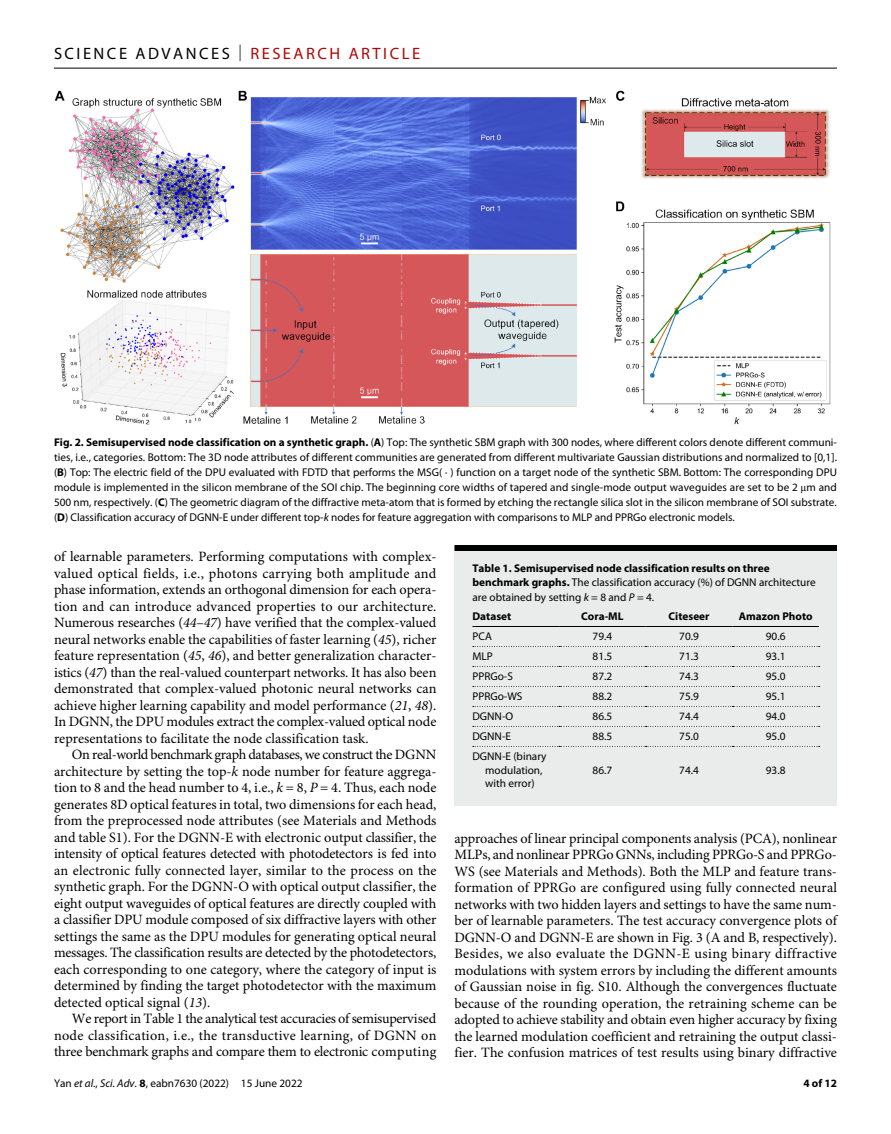
<style>
.page{position:relative;width:891px;height:1134px;background:#fff}
.page>*{position:absolute;margin:0;border:0;box-sizing:border-box;transform-origin:0 0}
.t1{font:16.5px "Myriad Pro";letter-spacing:.15em;color:#000}
.t2{font:14.25px/16.5px "Minion Pro";color:#000;text-align:justify}
.t3{font:11.25px/15px "Myriad Pro";color:#000}
.t4{font:700 11.25px "Myriad Pro";color:#000}
.s1{font-weight:300}
.s2{color:#b10508}
.s3{font-weight:700}
.s4{font-style:italic}
</style>
<div class="page">
<hr style="left:54px;top:68px;width:783px;height:1px;background:#000">
<img style="left:54px;top:90px;width:777px;height:335px">
<div style="left:454px;top:546px;width:383px;height:259px;background:#eaebeb"></div>
<div style="left:454px;top:545px;width:383px;height:6px;background:#000"></div>
<hr style="left:472px;top:626px;width:87px;height:1px;background:#000">
<hr style="left:559px;top:626px;width:87px;height:1px;background:#000">
<hr style="left:646px;top:626px;width:86px;height:1px;background:#000">
<hr style="left:732px;top:626px;width:87px;height:1px;background:#000">
<svg style="left:473px;top:646px;width:347px;height:1px"></svg>
<svg style="left:473px;top:666px;width:347px;height:1px"></svg>
<svg style="left:473px;top:686px;width:347px;height:1px"></svg>
<svg style="left:473px;top:706px;width:347px;height:1px"></svg>
<svg style="left:473px;top:726px;width:347px;height:1px"></svg>
<svg style="left:473px;top:746px;width:347px;height:1px"></svg>
<p class="t1" style="left:54px;top:40px;width:368px">SCIENCE ADVANCES <span class="s1">|</span> <span class="s2">RESEARCH ARTICLE</span></p>
<p class="t3" style="left:54px;top:435px;width:785px;text-align:justify"><span class="s3">Fig. 2. Semisupervised node classification on a synthetic graph.</span> (<span class="s3">A</span>) Top: The synthetic SBM graph with 300 nodes, where different colors denote different communi&shy;ties, i.e., categories. Bottom: The 3D node attributes of different communities are generated from different multivariate Gaussian distributions and normalized to [0,1]. (<span class="s3">B</span>) Top: The electric field of the DPU evaluated with FDTD that performs the MSG( · ) function on a target node of the synthetic SBM. Bottom: The corresponding DPU module is implemented in the silicon membrane of the SOI chip. The beginning core widths of tapered and single-mode output waveguides are set to be 2 m and 500 nm, respectively. (<span class="s3">C</span>) The geometric diagram of the diffractive meta-atom that is formed by etching the rectangle silica slot in the silicon membrane of SOI substrate. (<span class="s3">D</span>) Classification accuracy of DGNN-E under different top-<span class="s4">k</span> nodes for feature aggregation with comparisons to MLP and PPRGo electronic models.</p>
<p class="t2" style="left:54px;top:550px;width:384px">of learnable parameters. Performing computations with complex&shy;valued optical fields, i.e., photons carrying both amplitude and phase information, extends an orthogonal dimension for each opera&shy;tion and can introduce advanced properties to our architecture.<br>Numerous researches (<span class="s4">44</span>–<span class="s4">47</span>) have verified that the complex-valued neural networks enable the capabilities of faster learning (<span class="s4">45</span>), richer feature representation (<span class="s4">45</span>, <span class="s4">46</span>), and better generalization character&shy;istics (<span class="s4">47</span>) than the real-valued counterpart networks. It has also been demonstrated that complex-valued photonic neural networks can achieve higher learning capability and model performance (<span class="s4">21</span>, <span class="s4">48</span>).<br>In DGNN, the DPU modules extract the complex-valued optical node representations to facilitate the node classification task.</p>
<p class="t2" style="left:54px;top:748px;width:384px;text-indent:18px">On real-world benchmark graph databases, we construct the DGNN architecture by setting the top-<span class="s4">k</span> node number for feature aggrega&shy;tion to 8 and the head number to 4, i.e., <span class="s4">k</span> = 8, <span class="s4">P</span> = 4. Thus, each node generates 8D optical features in total, two dimensions for each head, from the preprocessed node attributes (see Materials and Methods and table S1). For the DGNN-E with electronic output classifier, the intensity of optical features detected with photodetectors is fed into an electronic fully connected layer, similar to the process on the synthetic graph. For the DGNN-O with optical output classifier, the eight output waveguides of optical features are directly coupled with a classifier DPU module composed of six diffractive layers with other settings the same as the DPU modules for generating optical neural messages. The classification results are detected by the photodetectors, each corresponding to one category, where the category of input is determined by finding the target photodetector with the maximum detected optical signal (<span class="s4">13</span>).</p>
<p class="t2" style="left:54px;top:1012px;width:384px;text-indent:18px">We report in Table 1 the analytical test accuracies of semisupervised node classification, i.e., the transductive learning, of DGNN on three benchmark graphs and compare them to electronic computing</p>
<p class="t3" style="left:54px;top:1076px;width:250px">Yan <span class="s4">et al</span>., <span class="s4">Sci. Adv.</span> <span class="s3">8</span>, eabn7630 (2022) 15 June 2022</p>
<p class="t3" style="left:472px;top:561px;width:345px;line-height:14.2px"><span class="s3">Table 1. Semisupervised node classification results on three benchmark graphs.</span> The classification accuracy (%) of DGNN architecture are obtained by setting <span class="s4">k</span> = 8 and <span class="s4">P</span> = 4.</p>
<p class="t4" style="left:472px;top:608px;width:40px">Dataset</p>
<p class="t4" style="left:581px;top:608px;width:44px">Cora-ML</p>
<p class="t4" style="left:669px;top:608px;width:42px">Citeseer</p>
<p class="t4" style="left:739px;top:608px;width:75px">Amazon Photo</p>
<p class="t3" style="left:472px;top:629px;width:21px">PCA</p>
<p class="t3" style="left:593px;top:629px;width:21px">79.4</p>
<p class="t3" style="left:679px;top:629px;width:21px">70.9</p>
<p class="t3" style="left:766px;top:629px;width:21px">90.6</p>
<p class="t3" style="left:472px;top:649px;width:22px">MLP</p>
<p class="t3" style="left:593px;top:649px;width:21px">81.5</p>
<p class="t3" style="left:679px;top:649px;width:21px">71.3</p>
<p class="t3" style="left:766px;top:649px;width:21px">93.1</p>
<p class="t3" style="left:472px;top:669px;width:42px">PPRGo-S</p>
<p class="t3" style="left:593px;top:669px;width:21px">87.2</p>
<p class="t3" style="left:679px;top:669px;width:21px">74.3</p>
<p class="t3" style="left:766px;top:669px;width:21px">95.0</p>
<p class="t3" style="left:472px;top:689px;width:51px">PPRGo-WS</p>
<p class="t3" style="left:593px;top:689px;width:21px">88.2</p>
<p class="t3" style="left:679px;top:689px;width:21px">75.9</p>
<p class="t3" style="left:766px;top:689px;width:21px">95.1</p>
<p class="t3" style="left:472px;top:709px;width:42px">DGNN-O</p>
<p class="t3" style="left:593px;top:709px;width:21px">86.5</p>
<p class="t3" style="left:679px;top:709px;width:21px">74.4</p>
<p class="t3" style="left:766px;top:709px;width:21px">94.0</p>
<p class="t3" style="left:472px;top:729px;width:40px">DGNN-E</p>
<p class="t3" style="left:593px;top:729px;width:21px">88.5</p>
<p class="t3" style="left:679px;top:729px;width:21px">75.0</p>
<p class="t3" style="left:766px;top:729px;width:21px">95.0</p>
<p class="t3" style="left:485px;top:750px;width:63px;line-height:13.5px;text-indent:-13px">DGNN-E (binary modulation, with error)</p>
<p class="t3" style="left:593px;top:763px;width:21px">86.7</p>
<p class="t3" style="left:679px;top:763px;width:21px">74.4</p>
<p class="t3" style="left:766px;top:763px;width:21px">93.8</p>
<p class="t2" style="left:454px;top:831px;width:384px">approaches of linear principal components analysis (PCA), nonlinear MLPs, and nonlinear PPRGo GNNs, including PPRGo-S and PPRGo-WS (see Materials and Methods). Both the MLP and feature trans&shy;formation of PPRGo are configured using fully connected neural networks with two hidden layers and settings to have the same num&shy;ber of learnable parameters. The test accuracy convergence plots of DGNN-O and DGNN-E are shown in Fig. 3 (A and B, respectively).<br>Besides, we also evaluate the DGNN-E using binary diffractive modulations with system errors by including the different amounts of Gaussian noise in fig. S10. Although the convergences fluctuate because of the rounding operation, the retraining scheme can be adopted to achieve stability and obtain even higher accuracy by fixing the learned modulation coefficient and retraining the output classi&shy;fier. The confusion matrices of test results using binary diffractive</p>
<p class="t4" style="left:803px;top:1074px;width:35px">4 of 12</p>
</div>
